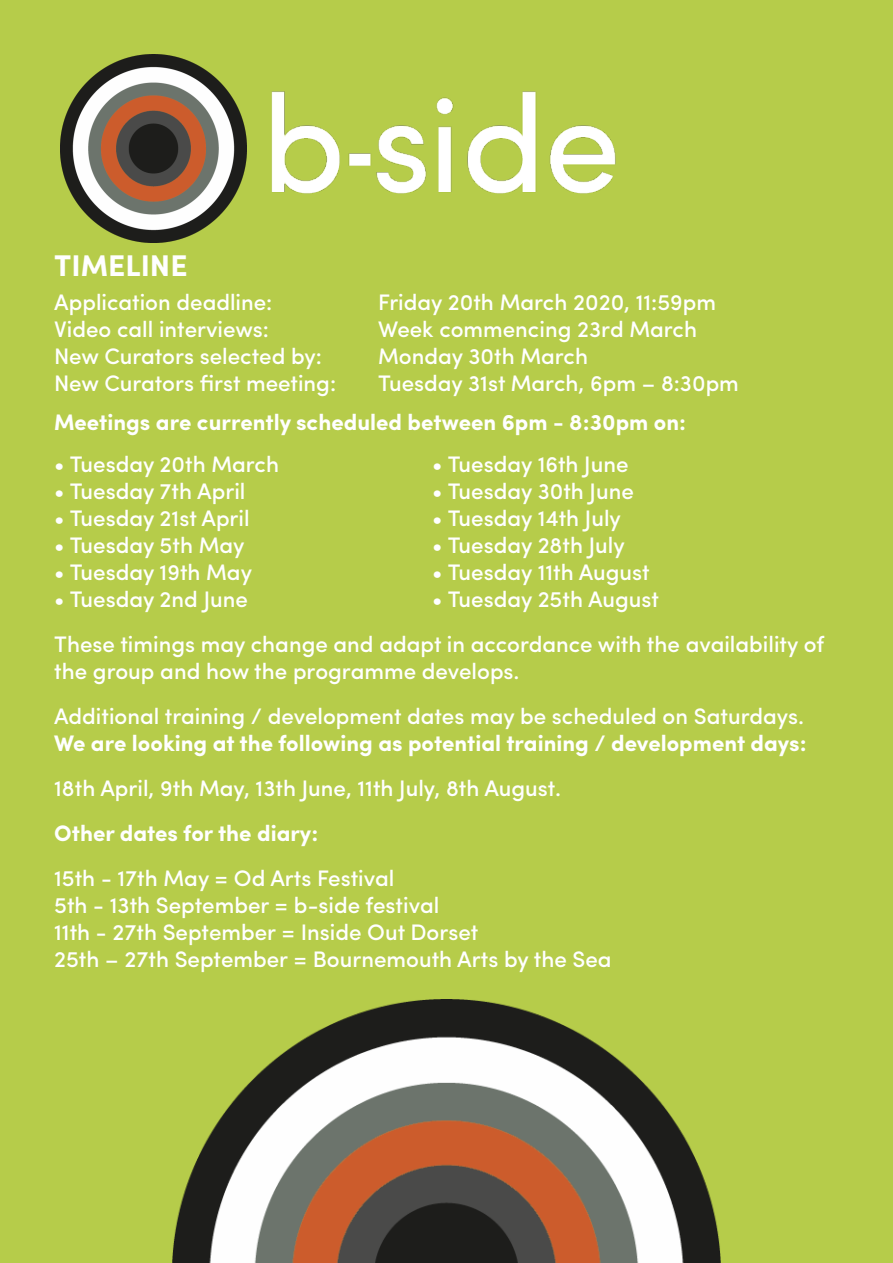
<style>
.page{position:relative;width:893px;height:1263px;background:#b6cc4a}
.page>*{position:absolute;margin:0;border:0;box-sizing:border-box;transform-origin:0 0}
.t1{font:700 30px "Sofia Pro";color:#fff}
.t2{font:500 22.5px/27px "Sofia Pro";color:#fff}
.t3{font:700 22.5px "Sofia Pro";color:#fff}
</style>
<div class="page">
<img style="left:271px;top:91px;width:345px;height:103px">
<img style="left:60px;top:54px;width:187px;height:188px">
<img style="left:172px;top:999px;width:548px;height:264px">
<p class="t1" style="left:54px;top:242px;width:135px">TIMELINE</p>
<p class="t2" style="left:54px;top:287px;width:220px">Application deadline:</p>
<p class="t2" style="left:378px;top:287px;width:339px">Friday 20th March 2020, 11:59pm</p>
<p class="t2" style="left:54px;top:314px;width:216px">Video call interviews:</p>
<p class="t2" style="left:378px;top:314px;width:320px">Week commencing 23rd March</p>
<p class="t2" style="left:54px;top:341px;width:269px">New Curators selected by:</p>
<p class="t2" style="left:378px;top:341px;width:211px">Monday 30th March</p>
<p class="t2" style="left:54px;top:368px;width:283px">New Curators first meeting:</p>
<p class="t2" style="left:378px;top:368px;width:362px">Tuesday 31st March, 6pm – 8:30pm</p>
<p class="t3" style="left:54px;top:405px;width:633px">Meetings are currently scheduled between 6pm - 8:30pm on:</p>
<p class="t2" style="left:54px;top:449px;width:226px">• Tuesday 20th March</p>
<p class="t2" style="left:432px;top:449px;width:198px">• Tuesday 16th June</p>
<p class="t2" style="left:54px;top:476px;width:193px">• Tuesday 7th April</p>
<p class="t2" style="left:432px;top:476px;width:203px">• Tuesday 30th June</p>
<p class="t2" style="left:54px;top:503px;width:197px">• Tuesday 21st April</p>
<p class="t2" style="left:432px;top:503px;width:190px">• Tuesday 14th July</p>
<p class="t2" style="left:54px;top:530px;width:192px">• Tuesday 5th May</p>
<p class="t2" style="left:432px;top:530px;width:194px">• Tuesday 28th July</p>
<p class="t2" style="left:54px;top:557px;width:199px">• Tuesday 19th May</p>
<p class="t2" style="left:432px;top:557px;width:219px">• Tuesday 11th August</p>
<p class="t2" style="left:54px;top:584px;width:195px">• Tuesday 2nd June</p>
<p class="t2" style="left:432px;top:584px;width:228px">• Tuesday 25th August</p>
<p class="t2" style="left:54px;top:629px;width:771px">These timings may change and adapt in accordance with the availability of the group and how the programme develops.</p>
<p class="t2" style="left:54px;top:701px;width:751px">Additional training / development dates may be scheduled on Saturdays.</p>
<p class="t3" style="left:54px;top:726px;width:754px">We are looking at the following as potential training / development days:</p>
<p class="t2" style="left:54px;top:773px;width:508px">18th April, 9th May, 13th June, 11th July, 8th August.</p>
<p class="t3" style="left:54px;top:816px;width:266px">Other dates for the diary:</p>
<p class="t2" style="left:54px;top:863px;width:342px">15th - 17th May = Od Arts Festival</p>
<p class="t2" style="left:54px;top:890px;width:387px">5th - 13th September = b-side festival</p>
<p class="t2" style="left:54px;top:917px;width:426px">11th - 27th September = Inside Out Dorset</p>
<p class="t2" style="left:54px;top:944px;width:559px">25th – 27th September = Bournemouth Arts by the Sea</p>
</div>
